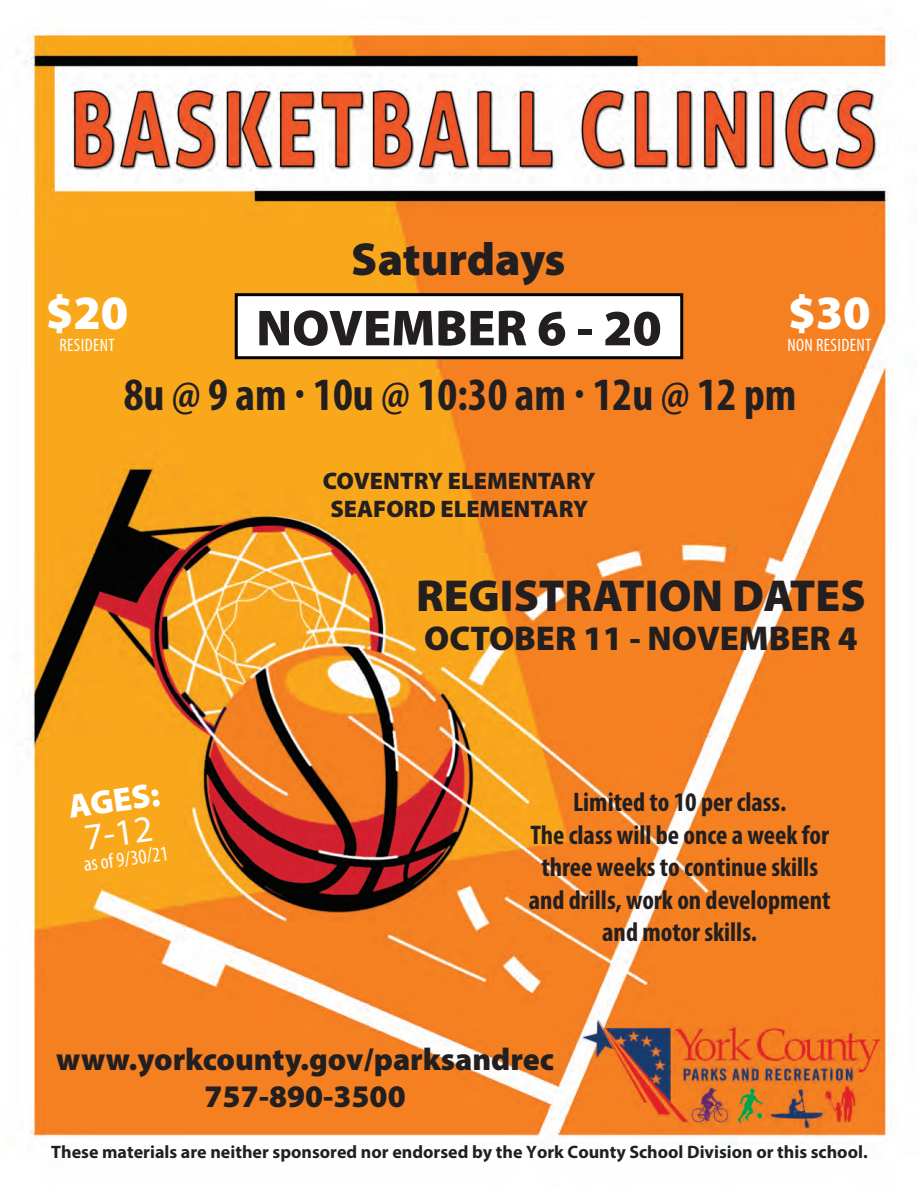
<style>
.page{position:relative;width:918px;height:1188px;background:#fff}
.page>*{position:absolute;margin:0;border:0;box-sizing:border-box;transform-origin:0 0}
.t1{font:900 51px "Myriad Pro";color:#231f20}
.t2{font:900 48px "Myriad Pro";color:#fff}
.t3{font:700 condensed 46.5px "Myriad Pro";color:#231f20}
.t4{font:900 46.5px "Myriad Pro";letter-spacing:-.005em;color:#231f20}
.t5{font:900 45px "Myriad Pro";color:#231f20}
.t6{font:37.35px "Myriad Pro";color:#fff}
.t7{font:900 34.5px "Myriad Pro";color:#231f20}
.t8{font:900 33.6px "Myriad Pro";color:#fff}
.t9{font:900 31.5px/37.8px "Myriad Pro";color:#231f20;text-align:center}
.t10{font:700 condensed 27px/32.4px "Myriad Pro";color:#231f20;text-align:center}
.t11{font:900 24px/28.8px "Myriad Pro";color:#231f20;text-align:center}
.t12{font:condensed 21px "Myriad Pro";color:#fff}
.t13{font:700 18px "Myriad Pro";color:#231f20}
.t14{font:condensed 18px "Myriad Pro";letter-spacing:.02em;color:#fff}
</style>
<div class="page">
<img style="left:10px;top:29px;width:882px;height:1115px">
<div style="left:236px;top:295px;width:446px;height:63px;background:#fff"></div>
<div style="left:235px;top:293px;width:448px;height:66px;border:3px solid #000001"></div>
<p class="t4" style="left:351px;top:228px;width:216px">Saturdays</p>
<p class="t1" style="left:256px;top:294px;width:407px">NOVEMBER 6 - 20</p>
<p class="t3" style="left:124px;top:365px;width:674px">8u @ 9 am · 10u @ 10:30 am · 12u @ 12 pm</p>
<p class="t2" style="left:46px;top:280px;width:84px">$20</p>
<p class="t14" style="left:59px;top:334px;width:57px">RESIDENT</p>
<p class="t2" style="left:788px;top:280px;width:84px">$30</p>
<p class="t14" style="left:787px;top:334px;width:86px">NON RESIDENT</p>
<p class="t11" style="left:323px;top:465px;width:274px">COVENTRY ELEMENTARY<br>SEAFORD ELEMENTARY</p>
<p class="t8" style="left:65px;top:785px;width:94px;rotate:-8deg">AGES:</p>
<p class="t6" style="left:81px;top:815px;width:70px;rotate:-8deg">7-12</p>
<p class="t12" style="left:82px;top:852px;width:87px;rotate:-8deg">as of 9/30/21</p>
<p class="t5" style="left:416px;top:566px;width:451px">REGISTRATION DATES</p>
<p class="t7" style="left:424px;top:615px;width:435px">OCTOBER 11 - NOVEMBER 4</p>
<p class="t10" style="left:529px;top:786px;width:303px">Limited to 10 per class.<br>The class will be once a week for three weeks to continue skills and drills, work on development and motor skills.</p>
<p class="t9" style="left:56px;top:1039px;width:500px">www.yorkcounty.gov/parksandrec<br>757-890-3500</p>
<p class="t13" style="left:51px;top:1141px;width:818px">These materials are neither sponsored nor endorsed by the York County School Division or this school.</p>
</div>
